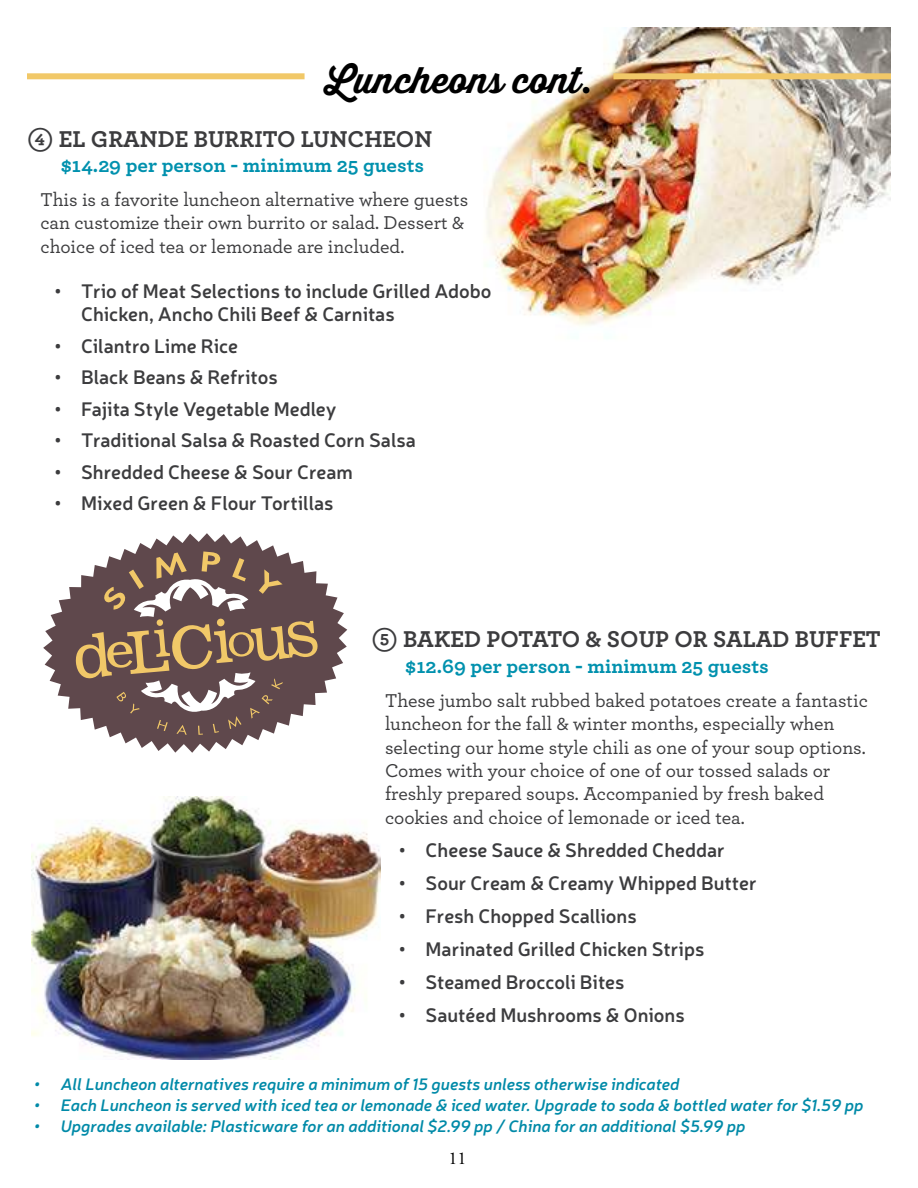
<style>
.page{position:relative;width:918px;height:1188px;background:#fff}
.page>*{position:absolute;margin:0;border:0;box-sizing:border-box;transform-origin:0 0}
.t1{font:700 36px "Thirsty Script";color:#000}
.t2{font:700 24px "Archer";color:#3c3c3e}
.t3{font:700 21px "Archer";color:#0091ae}
.t4{font:500 19.5px/23.4px "Archer";color:#3c3c3e}
.t5{font:600 19.5px/23.4px "Neris";color:#3c3c3e}
.t6{font:18px "Adobe Garamond Pro";color:#000}
.t7{font:italic 600 16.5px "Neris";color:#008aa8}
</style>
<div class="page">
<img style="left:31px;top:796px;width:350px;height:263px">
<img style="left:485px;top:27px;width:406px;height:299px">
<svg style="left:43px;top:533px;width:304px;height:220px"></svg>
<svg style="left:75px;top:551px;width:243px;height:184px;background:#846d65"></svg>
<div style="left:613px;top:73px;width:278px;height:6px;background:#f1c868"></div>
<div style="left:27px;top:73px;width:278px;height:6px;background:#f1c868"></div>
<h1 class="t1" style="left:326px;top:63px;width:268px">Luncheons cont.</h1>
<p class="t2" style="left:27px;top:127px;width:407px">4 EL GRANDE BURRITO LUNCHEON</p>
<p class="t3" style="left:61px;top:155px;width:365px">$14.29 per person - minimum 25 guests</p>
<p class="t4" style="left:40px;top:189px;width:429px">This is a favorite luncheon alternative where guests can customize their own burrito or salad. Dessert &amp; choice of iced tea or lemonade are included.</p>
<p class="t5" style="left:81px;top:280px;width:412px;text-indent:-27px">• Trio of Meat Selections to include Grilled Adobo<br>Chicken, Ancho Chili Beef &amp; Carnitas</p>
<p class="t5" style="left:54px;top:335px;width:186px">• Cilantro Lime Rice</p>
<p class="t5" style="left:54px;top:367px;width:225px">• Black Beans &amp; Refritos</p>
<p class="t5" style="left:54px;top:398px;width:284px">• Fajita Style Vegetable Medley</p>
<p class="t5" style="left:54px;top:430px;width:363px">• Traditional Salsa &amp; Roasted Corn Salsa</p>
<p class="t5" style="left:54px;top:461px;width:300px">• Shredded Cheese &amp; Sour Cream</p>
<p class="t5" style="left:54px;top:493px;width:281px">• Mixed Green &amp; Flour Tortillas</p>
<p class="t2" style="left:372px;top:628px;width:511px">5 BAKED POTATO &amp; SOUP OR SALAD BUFFET</p>
<p class="t3" style="left:405px;top:656px;width:365px">$12.69 per person - minimum 25 guests</p>
<p class="t4" style="left:385px;top:689px;width:484px">These jumbo salt rubbed baked potatoes create a fantastic luncheon for the fall &amp; winter months, especially when selecting our home style chili as one of your soup options.<br>Comes with your choice of one of our tossed salads or freshly prepared soups. Accompanied by fresh baked cookies and choice of lemonade or iced tea.</p>
<p class="t5" style="left:399px;top:839px;width:328px">• Cheese Sauce &amp; Shredded Cheddar</p>
<p class="t5" style="left:399px;top:872px;width:360px">• Sour Cream &amp; Creamy Whipped Butter</p>
<p class="t5" style="left:399px;top:905px;width:240px">• Fresh Chopped Scallions</p>
<p class="t5" style="left:399px;top:938px;width:307px">• Marinated Grilled Chicken Strips</p>
<p class="t5" style="left:399px;top:971px;width:227px">• Steamed Broccoli Bites</p>
<p class="t5" style="left:399px;top:1004px;width:288px">• Sautéed Mushrooms &amp; Onions</p>
<p class="t7" style="left:34px;top:1077px;width:647px">• All Luncheon alternatives require a minimum of 15 guests unless otherwise indicated</p>
<p class="t7" style="left:34px;top:1098px;width:831px">• Each Luncheon is served with iced tea or lemonade &amp; iced water. Upgrade to soda &amp; bottled water for $1.59 pp</p>
<p class="t7" style="left:34px;top:1119px;width:713px">• Upgrades available: Plasticware for an additional $2.99 pp / China for an additional $5.99 pp</p>
<p class="t6" style="left:448px;top:1147px;width:19px">11</p>
</div>
